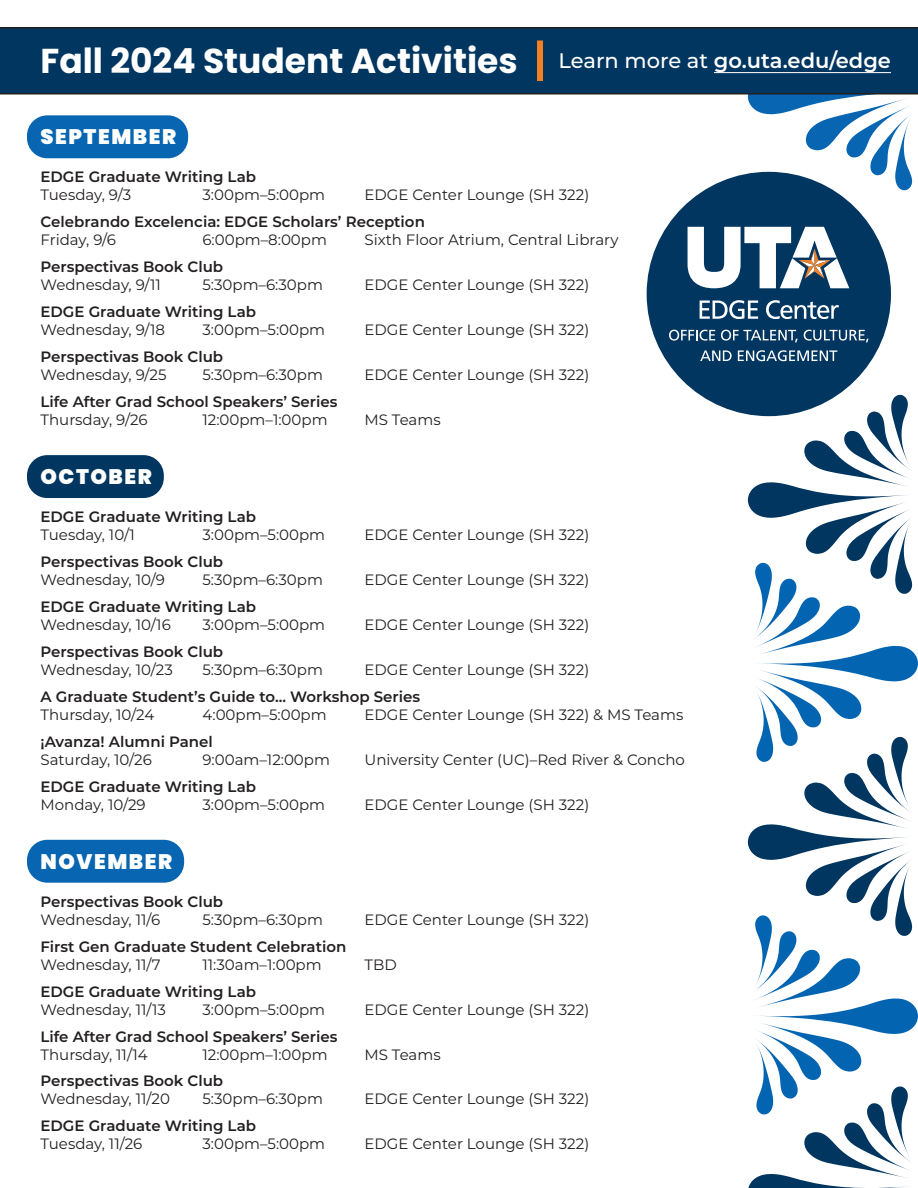
<style>
.page{position:relative;width:918px;height:1188px;background:#fff}
.page>*{position:absolute;margin:0;border:0;box-sizing:border-box;transform-origin:0 0}
.t1{font:700 34.5px "Poppins";color:#fff}
.Body{font:600 21px "Montserrat";color:#fff}
.Month_H2_Blue{font:900 21px "Poppins";letter-spacing:.075em;color:#fff}
.Month_H2_Navy{font:900 21px "Poppins";letter-spacing:.075em;color:#fff}
.Body-2{font:15px "Montserrat";color:#231f20}
.Body-3{font:600 15px "Montserrat";color:#231f20}
.s1{font-weight:500}
</style>
<div class="page">
<svg style="left:748px;top:94px;width:170px;height:96px"></svg>
<svg style="left:748px;top:395px;width:170px;height:793px"></svg>
<div style="left:0;top:27px;width:918px;height:67px;background:#003660"></div>
<hr style="left:714px;top:72px;width:177px;height:1px;background:#fff">
<div style="left:537px;top:40px;width:6px;height:41px;background:#f58022"></div>
<div style="left:27px;top:115px;width:161px;height:43px;background:#0765b1;border-radius:20px"></div>
<div style="left:27px;top:455px;width:137px;height:43px;background:#003660;border-radius:20px"></div>
<div style="left:27px;top:840px;width:157px;height:43px;background:#0765b1;border-radius:20px"></div>
<div style="left:647px;top:172px;width:244px;height:244px;background:#003660;border-radius:50%"></div>
<svg style="left:688px;top:227px;width:161px;height:61px"></svg>
<svg style="left:669px;top:330px;width:46px;height:11px"></svg>
<svg style="left:721px;top:330px;width:77px;height:12px"></svg>
<svg style="left:804px;top:330px;width:65px;height:12px"></svg>
<svg style="left:700px;top:350px;width:32px;height:11px"></svg>
<svg style="left:738px;top:350px;width:99px;height:11px"></svg>
<svg style="left:700px;top:300px;width:58px;height:19px"></svg>
<svg style="left:766px;top:300px;width:73px;height:19px"></svg>
<h1 class="t1" style="left:40px;top:41px;width:479px">Fall 2024 Student Activities</h1>
<p class="Body" style="left:559px;top:46px;width:334px"><span class="s1">Learn more at</span> go.uta.edu/edge</p>
<h2 class="Month_H2_Blue" style="left:40px;top:125px;width:137px">SEPTEMBER</h2>
<p class="Body-3" style="left:40px;top:166px;width:217px">EDGE Graduate Writing Lab</p>
<p class="Body-2" style="left:40px;top:185px;width:92px">Tuesday, 9/3</p>
<p class="Body-2" style="left:202px;top:185px;width:124px">3:00pm–5:00pm</p>
<p class="Body-2" style="left:364px;top:185px;width:226px">EDGE Center Lounge (SH 322)</p>
<p class="Body-3" style="left:40px;top:211px;width:386px">Celebrando Excelencia: EDGE Scholars’ Reception</p>
<p class="Body-2" style="left:40px;top:230px;width:77px">Friday, 9/6</p>
<p class="Body-2" style="left:202px;top:230px;width:126px">6:00pm–8:00pm</p>
<p class="Body-2" style="left:364px;top:230px;width:256px">Sixth Floor Atrium, Central Library</p>
<p class="Body-3" style="left:40px;top:256px;width:184px">Perspectivas Book Club</p>
<p class="Body-2" style="left:40px;top:275px;width:122px">Wednesday, 9/11</p>
<p class="Body-2" style="left:202px;top:275px;width:122px">5:30pm–6:30pm</p>
<p class="Body-2" style="left:364px;top:275px;width:226px">EDGE Center Lounge (SH 322)</p>
<p class="Body-3" style="left:40px;top:301px;width:217px">EDGE Graduate Writing Lab</p>
<p class="Body-2" style="left:40px;top:320px;width:126px">Wednesday, 9/18</p>
<p class="Body-2" style="left:202px;top:320px;width:124px">3:00pm–5:00pm</p>
<p class="Body-2" style="left:364px;top:320px;width:226px">EDGE Center Lounge (SH 322)</p>
<p class="Body-3" style="left:40px;top:346px;width:184px">Perspectivas Book Club</p>
<p class="Body-2" style="left:40px;top:364px;width:128px">Wednesday, 9/25</p>
<p class="Body-2" style="left:202px;top:364px;width:122px">5:30pm–6:30pm</p>
<p class="Body-2" style="left:364px;top:364px;width:226px">EDGE Center Lounge (SH 322)</p>
<p class="Body-3" style="left:40px;top:391px;width:299px">Life After Grad School Speakers’ Series</p>
<p class="Body-2" style="left:40px;top:409px;width:109px">Thursday, 9/26</p>
<p class="Body-2" style="left:202px;top:409px;width:127px">12:00pm–1:00pm</p>
<p class="Body-2" style="left:364px;top:409px;width:78px">MS Teams</p>
<h2 class="Month_H2_Navy" style="left:40px;top:464px;width:113px">OCTOBER</h2>
<p class="Body-3" style="left:40px;top:506px;width:217px">EDGE Graduate Writing Lab</p>
<p class="Body-2" style="left:40px;top:525px;width:96px">Tuesday, 10/1</p>
<p class="Body-2" style="left:202px;top:525px;width:124px">3:00pm–5:00pm</p>
<p class="Body-2" style="left:364px;top:525px;width:226px">EDGE Center Lounge (SH 322)</p>
<p class="Body-3" style="left:40px;top:551px;width:184px">Perspectivas Book Club</p>
<p class="Body-2" style="left:40px;top:569px;width:126px">Wednesday, 10/9</p>
<p class="Body-2" style="left:202px;top:569px;width:122px">5:30pm–6:30pm</p>
<p class="Body-2" style="left:364px;top:569px;width:226px">EDGE Center Lounge (SH 322)</p>
<p class="Body-3" style="left:40px;top:596px;width:217px">EDGE Graduate Writing Lab</p>
<p class="Body-2" style="left:40px;top:614px;width:132px">Wednesday, 10/16</p>
<p class="Body-2" style="left:202px;top:614px;width:124px">3:00pm–5:00pm</p>
<p class="Body-2" style="left:364px;top:614px;width:226px">EDGE Center Lounge (SH 322)</p>
<p class="Body-3" style="left:40px;top:641px;width:184px">Perspectivas Book Club</p>
<p class="Body-2" style="left:40px;top:659px;width:134px">Wednesday, 10/23</p>
<p class="Body-2" style="left:202px;top:659px;width:122px">5:30pm–6:30pm</p>
<p class="Body-2" style="left:364px;top:659px;width:226px">EDGE Center Lounge (SH 322)</p>
<p class="Body-3" style="left:40px;top:686px;width:381px">A Graduate Student’s Guide to... Workshop Series</p>
<p class="Body-2" style="left:40px;top:704px;width:115px">Thursday, 10/24</p>
<p class="Body-2" style="left:202px;top:704px;width:126px">4:00pm–5:00pm</p>
<p class="Body-2" style="left:364px;top:704px;width:320px">EDGE Center Lounge (SH 322) &amp; MS Teams</p>
<p class="Body-3" style="left:40px;top:731px;width:174px">¡Avanza! Alumni Panel</p>
<p class="Body-2" style="left:40px;top:749px;width:113px">Saturday, 10/26</p>
<p class="Body-2" style="left:202px;top:749px;width:129px">9:00am–12:00pm</p>
<p class="Body-2" style="left:364px;top:749px;width:322px">University Center (UC)–Red River &amp; Concho</p>
<p class="Body-3" style="left:40px;top:776px;width:217px">EDGE Graduate Writing Lab</p>
<p class="Body-2" style="left:40px;top:794px;width:107px">Monday, 10/29</p>
<p class="Body-2" style="left:202px;top:794px;width:124px">3:00pm–5:00pm</p>
<p class="Body-2" style="left:364px;top:794px;width:226px">EDGE Center Lounge (SH 322)</p>
<h2 class="Month_H2_Blue" style="left:40px;top:849px;width:133px">NOVEMBER</h2>
<p class="Body-3" style="left:40px;top:891px;width:184px">Perspectivas Book Club</p>
<p class="Body-2" style="left:40px;top:909px;width:121px">Wednesday, 11/6</p>
<p class="Body-2" style="left:202px;top:909px;width:122px">5:30pm–6:30pm</p>
<p class="Body-2" style="left:364px;top:909px;width:226px">EDGE Center Lounge (SH 322)</p>
<p class="Body-3" style="left:40px;top:936px;width:307px">First Gen Graduate Student Celebration</p>
<p class="Body-2" style="left:40px;top:954px;width:122px">Wednesday, 11/7</p>
<p class="Body-2" style="left:202px;top:954px;width:121px">11:30am–1:00pm</p>
<p class="Body-2" style="left:364px;top:954px;width:34px">TBD</p>
<p class="Body-3" style="left:40px;top:981px;width:217px">EDGE Graduate Writing Lab</p>
<p class="Body-2" style="left:40px;top:999px;width:127px">Wednesday, 11/13</p>
<p class="Body-2" style="left:202px;top:999px;width:124px">3:00pm–5:00pm</p>
<p class="Body-2" style="left:364px;top:999px;width:226px">EDGE Center Lounge (SH 322)</p>
<p class="Body-3" style="left:40px;top:1026px;width:299px">Life After Grad School Speakers’ Series</p>
<p class="Body-2" style="left:40px;top:1044px;width:109px">Thursday, 11/14</p>
<p class="Body-2" style="left:202px;top:1044px;width:127px">12:00pm–1:00pm</p>
<p class="Body-2" style="left:364px;top:1044px;width:78px">MS Teams</p>
<p class="Body-3" style="left:40px;top:1071px;width:184px">Perspectivas Book Club</p>
<p class="Body-2" style="left:40px;top:1089px;width:131px">Wednesday, 11/20</p>
<p class="Body-2" style="left:202px;top:1089px;width:122px">5:30pm–6:30pm</p>
<p class="Body-2" style="left:364px;top:1089px;width:226px">EDGE Center Lounge (SH 322)</p>
<p class="Body-3" style="left:40px;top:1115px;width:217px">EDGE Graduate Writing Lab</p>
<p class="Body-2" style="left:40px;top:1134px;width:103px">Tuesday, 11/26</p>
<p class="Body-2" style="left:202px;top:1134px;width:124px">3:00pm–5:00pm</p>
<p class="Body-2" style="left:364px;top:1134px;width:226px">EDGE Center Lounge (SH 322)</p>
</div>
